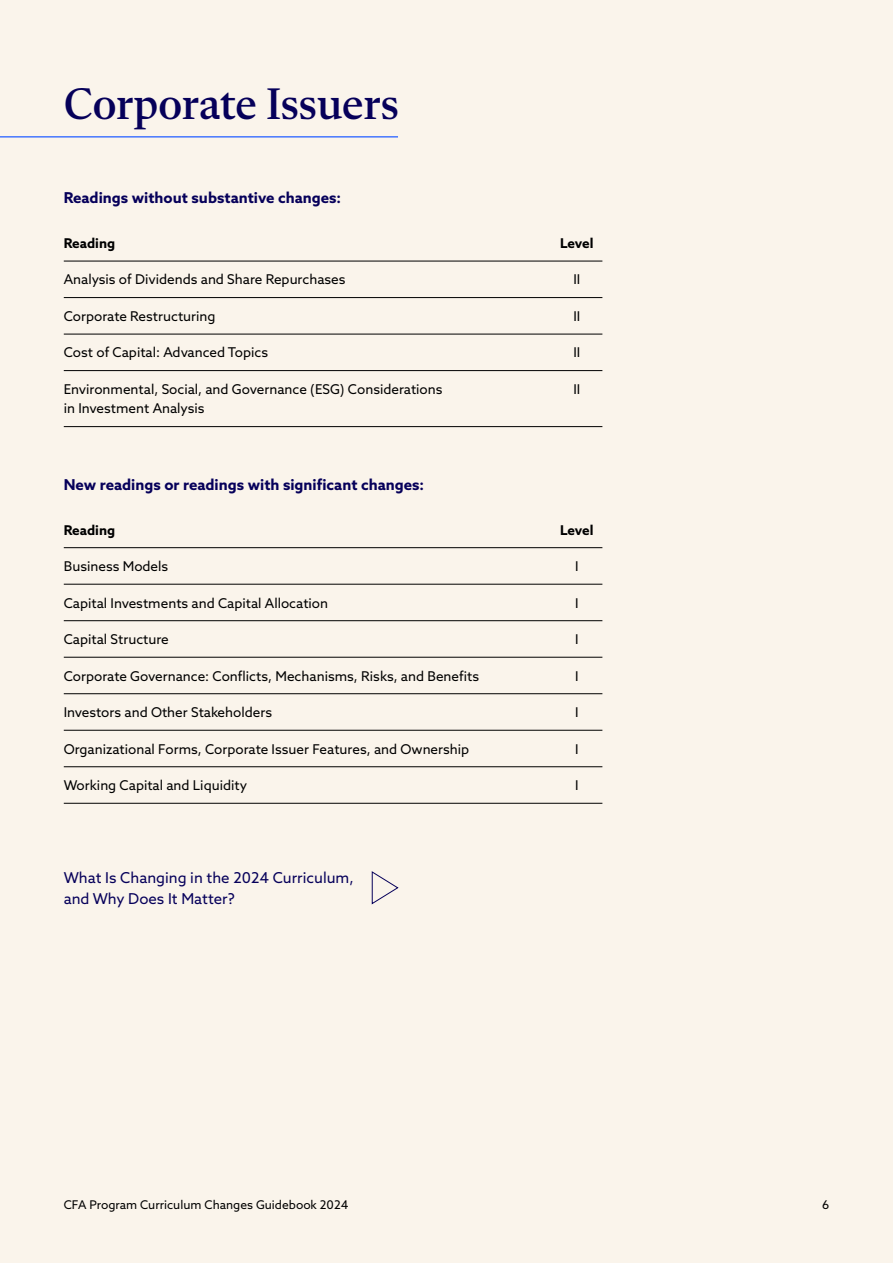
<style>
.page{position:relative;width:893px;height:1263px;background:#faf4eb}
.page>*{position:absolute;margin:0;border:0;box-sizing:border-box;transform-origin:0 0}
.t1{font:500 45px "Flecha S";color:#06005a}
.t2{font:700 15px "Azo Sans";color:#06005a}
.t3{font:15px/21px "Azo Sans";color:#06005a}
.t4{font:13.5px "Azo Sans";color:#000}
.t5{font:700 13.5px "Azo Sans";color:#000}
.t6{font:12px "Azo Sans";color:#000}
</style>
<div class="page">
<hr style="left:64px;top:261px;width:538px;height:1px;background:#000">
<hr style="left:64px;top:297px;width:538px;height:1px;background:#000">
<hr style="left:64px;top:334px;width:538px;height:1px;background:#000">
<hr style="left:64px;top:370px;width:538px;height:1px;background:#000">
<hr style="left:64px;top:426px;width:538px;height:1px;background:#000">
<hr style="left:64px;top:547px;width:538px;height:1px;background:#000">
<hr style="left:64px;top:584px;width:538px;height:1px;background:#000">
<hr style="left:64px;top:620px;width:538px;height:1px;background:#000">
<hr style="left:64px;top:657px;width:538px;height:1px;background:#000">
<hr style="left:64px;top:693px;width:538px;height:1px;background:#000">
<hr style="left:64px;top:730px;width:538px;height:1px;background:#000">
<hr style="left:64px;top:766px;width:538px;height:1px;background:#000">
<hr style="left:64px;top:803px;width:538px;height:1px;background:#000">
<hr style="left:0;top:136px;width:398px;height:2px;background:#4476ff">
<svg style="left:371px;top:871px;width:28px;height:34px"></svg>
<h1 class="t1" style="left:64px;top:78px;width:337px">Corporate Issuers</h1>
<p class="t2" style="left:64px;top:188px;width:279px">Readings without substantive changes:</p>
<p class="t5" style="left:64px;top:234px;width:53px">Reading</p>
<p class="t5" style="left:560px;top:234px;width:35px">Level</p>
<p class="t4" style="left:64px;top:271px;width:283px">Analysis of Dividends and Share Repurchases</p>
<p class="t4" style="left:573px;top:271px;width:8px">II</p>
<p class="t4" style="left:64px;top:307px;width:153px">Corporate Restructuring</p>
<p class="t4" style="left:573px;top:307px;width:8px">II</p>
<p class="t4" style="left:64px;top:344px;width:206px">Cost of Capital: Advanced Topics</p>
<p class="t4" style="left:573px;top:344px;width:8px">II</p>
<p class="t4" style="left:64px;top:380px;width:380px">Environmental, Social, and Governance (ESG) Considerations</p>
<p class="t4" style="left:573px;top:380px;width:8px">II</p>
<p class="t4" style="left:64px;top:400px;width:142px">in Investment Analysis</p>
<p class="t2" style="left:64px;top:474px;width:362px">New readings or readings with significant changes:</p>
<p class="t5" style="left:64px;top:521px;width:53px">Reading</p>
<p class="t5" style="left:560px;top:521px;width:35px">Level</p>
<p class="t4" style="left:64px;top:557px;width:106px">Business Models</p>
<p class="t4" style="left:575px;top:557px;width:5px">I</p>
<p class="t4" style="left:64px;top:594px;width:266px">Capital Investments and Capital Allocation</p>
<p class="t4" style="left:575px;top:594px;width:5px">I</p>
<p class="t4" style="left:64px;top:630px;width:107px">Capital Structure</p>
<p class="t4" style="left:575px;top:630px;width:5px">I</p>
<p class="t4" style="left:64px;top:667px;width:417px">Corporate Governance: Conflicts, Mechanisms, Risks, and Benefits</p>
<p class="t4" style="left:575px;top:667px;width:5px">I</p>
<p class="t4" style="left:64px;top:703px;width:210px">Investors and Other Stakeholders</p>
<p class="t4" style="left:575px;top:703px;width:5px">I</p>
<p class="t4" style="left:64px;top:740px;width:407px">Organizational Forms, Corporate Issuer Features, and Ownership</p>
<p class="t4" style="left:575px;top:740px;width:5px">I</p>
<p class="t4" style="left:64px;top:776px;width:185px">Working Capital and Liquidity</p>
<p class="t4" style="left:575px;top:776px;width:5px">I</p>
<p class="t3" style="left:64px;top:867px;width:292px">What Is Changing in the 2024 Curriculum, and Why Does It Matter?</p>
<p class="t6" style="left:64px;top:1196px;width:286px">CFA Program Curriculum Changes Guidebook 2024</p>
<p class="t6" style="left:822px;top:1196px;width:9px">6</p>
</div>
